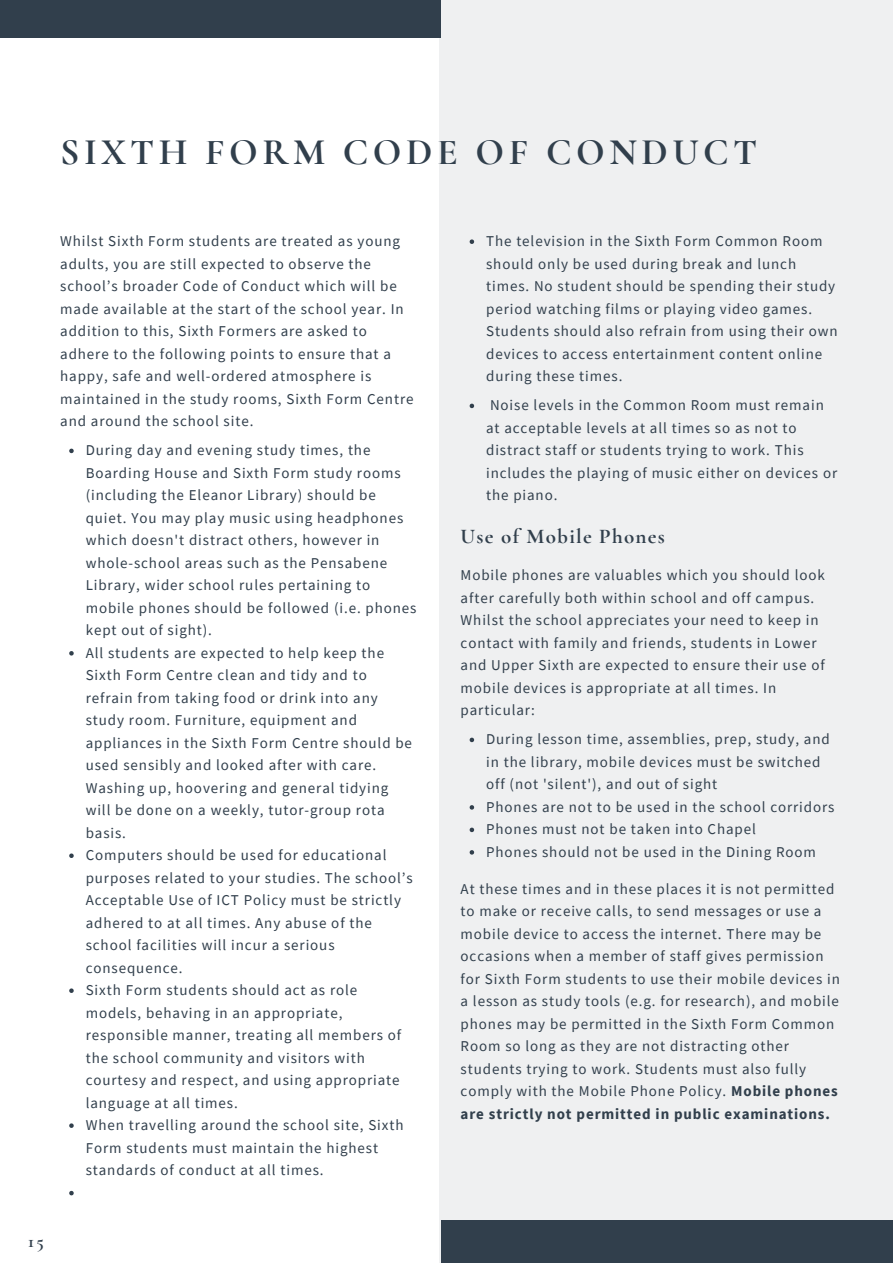
<style>
.page{position:relative;width:893px;height:1264px;background:#fff}
.page>*{position:absolute;margin:0;border:0;box-sizing:border-box;transform-origin:0 0}
.t1{font:700 37.5px "Cormorant Garamond";letter-spacing:.12em;color:#313f4c}
.t2{font:700 21px "Cormorant Garamond";letter-spacing:.06em;color:#313f4c}
.t3{font:700 18px "Cormorant Garamond";color:#313f4c}
.t4{font:15px/22.5px "Source Sans Pro";letter-spacing:.06em;color:#313f4c}
.s1{font-weight:700}
</style>
<div class="page">
<div style="left:0;top:0;width:440px;height:38px;background:#313f4c"></div>
<div style="left:439px;top:0;width:453px;height:1262px;background:#eff0f1"></div>
<div style="left:440px;top:1220px;width:452px;height:42px;background:#313f4c"></div>
<svg style="left:69px;top:448px;width:5px;height:5px"></svg>
<svg style="left:69px;top:651px;width:5px;height:4px"></svg>
<svg style="left:69px;top:853px;width:5px;height:5px"></svg>
<svg style="left:69px;top:988px;width:5px;height:4px"></svg>
<svg style="left:69px;top:1123px;width:5px;height:4px"></svg>
<svg style="left:69px;top:1190px;width:5px;height:5px"></svg>
<svg style="left:469px;top:239px;width:5px;height:5px"></svg>
<svg style="left:469px;top:403px;width:5px;height:5px"></svg>
<svg style="left:469px;top:737px;width:5px;height:5px"></svg>
<svg style="left:469px;top:805px;width:5px;height:4px"></svg>
<svg style="left:469px;top:827px;width:5px;height:5px"></svg>
<svg style="left:469px;top:850px;width:5px;height:4px"></svg>
<p class="t1" style="left:60px;top:129px;width:698px">SIXTH FORM CODE OF CONDUCT</p>
<p class="t4" style="left:60px;top:230px;width:355px">Whilst Sixth Form students are treated as young adults, you are still expected to observe the school’s broader Code of Conduct which will be made available at the start of the school year. In addition to this, Sixth Formers are asked to adhere to the following points to ensure that a happy, safe and well-ordered atmosphere is maintained in the study rooms, Sixth Form Centre and around the school site.</p>
<p class="t4" style="left:486px;top:230px;width:353px">The television in the Sixth Form Common Room should only be used during break and lunch times. No student should be spending their study period watching films or playing video games.<br>Students should also refrain from using their own devices to access entertainment content online during these times.</p>
<p class="t4" style="left:486px;top:394px;width:352px">Noise levels in the Common Room must remain at acceptable levels at all times so as not to distract staff or students trying to work. This includes the playing of music either on devices or the piano.</p>
<p class="t4" style="left:86px;top:439px;width:332px">During day and evening study times, the Boarding House and Sixth Form study rooms (including the Eleanor Library) should be quiet. You may play music using headphones which doesn't distract others, however in whole-school areas such as the Pensabene Library, wider school rules pertaining to mobile phones should be followed (i.e. phones kept out of sight).</p>
<p class="t4" style="left:86px;top:641px;width:328px">All students are expected to help keep the Sixth Form Centre clean and tidy and to refrain from taking food or drink into any study room. Furniture, equipment and appliances in the Sixth Form Centre should be used sensibly and looked after with care.<br>Washing up, hoovering and general tidying will be done on a weekly, tutor-group rota basis.</p>
<p class="t4" style="left:86px;top:843px;width:328px">Computers should be used for educational purposes related to your studies. The school’s Acceptable Use of ICT Policy must be strictly adhered to at all times. Any abuse of the school facilities will incur a serious consequence.</p>
<p class="t4" style="left:86px;top:978px;width:317px">Sixth Form students should act as role models, behaving in an appropriate, responsible manner, treating all members of the school community and visitors with courtesy and respect, and using appropriate language at all times.</p>
<p class="t4" style="left:86px;top:1113px;width:319px">When travelling around the school site, Sixth<br>Form students must maintain the highest standards of conduct at all times.</p>
<p class="t2" style="left:460px;top:523px;width:206px">Use of Mobile Phones</p>
<p class="t4" style="left:460px;top:563px;width:366px">Mobile phones are valuables which you should look after carefully both within school and off campus.<br>Whilst the school appreciates your need to keep in contact with family and friends, students in Lower and Upper Sixth are expected to ensure their use of mobile devices is appropriate at all times. In particular:</p>
<p class="t4" style="left:486px;top:727px;width:345px">During lesson time, assemblies, prep, study, and in the library, mobile devices must be switched off (not 'silent'), and out of sight</p>
<p class="t4" style="left:486px;top:795px;width:350px">Phones are not to be used in the school corridors</p>
<p class="t4" style="left:486px;top:817px;width:271px">Phones must not be taken into Chapel</p>
<p class="t4" style="left:486px;top:840px;width:331px">Phones should not be used in the Dining Room</p>
<p class="t4" style="left:460px;top:877px;width:380px">At these times and in these places it is not permitted to make or receive calls, to send messages or use a mobile device to access the internet. There may be occasions when a member of staff gives permission for Sixth Form students to use their mobile devices in a lesson as study tools (e.g. for research), and mobile phones may be permitted in the Sixth Form Common Room so long as they are not distracting other students trying to work. Students must also fully comply with the Mobile Phone Policy. <span class="s1">Mobile phones are strictly not permitted in public examinations.</span></p>
<p class="t3" style="left:28px;top:1230px;width:17px">15</p>
</div>
